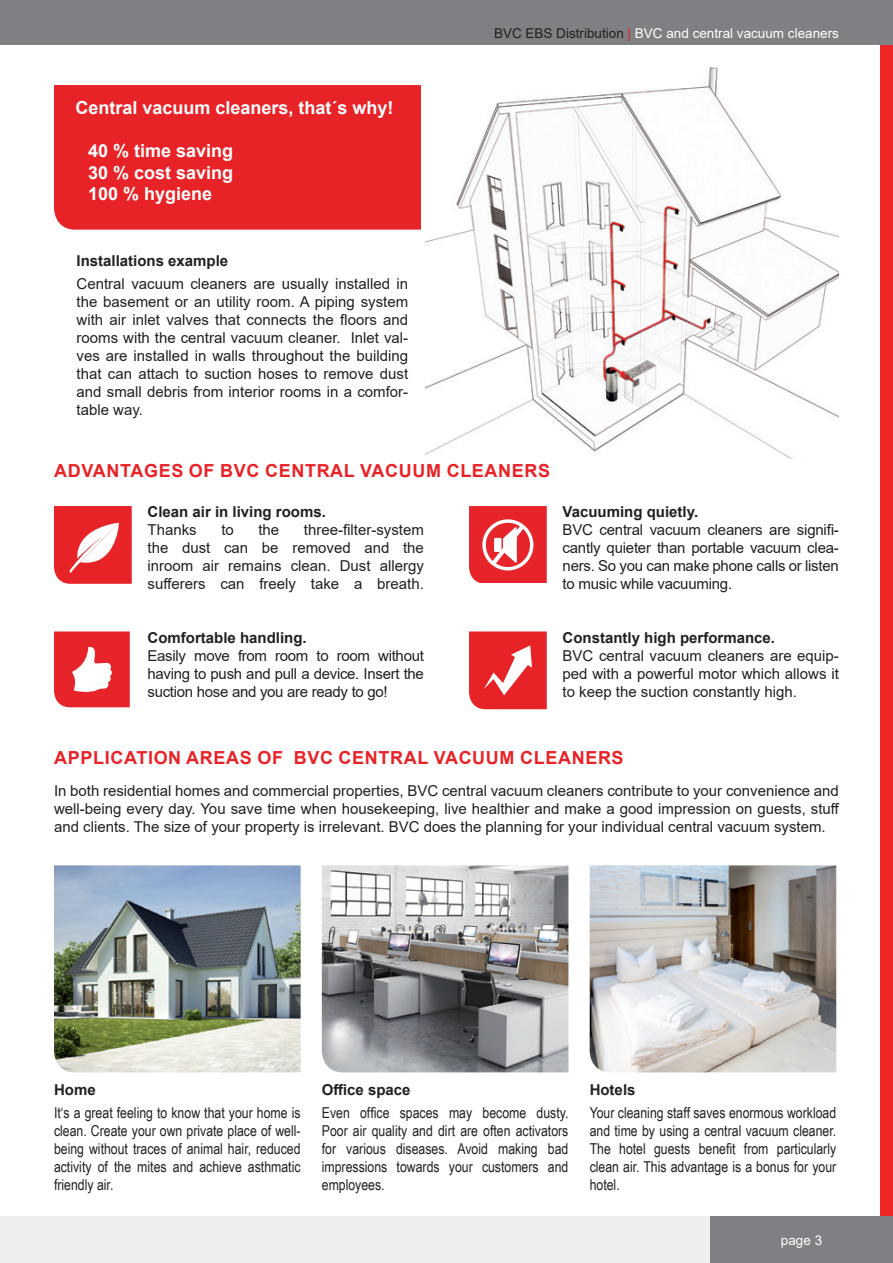
<style>
.page{position:relative;width:893px;height:1263px;background:#fff}
.page>*{position:absolute;margin:0;border:0;box-sizing:border-box;transform-origin:0 0}
.t1{font:700 18px "Arial";letter-spacing:.035em;color:#e82327}
.t2{font:700 18px/21.6px "Arial";color:#fff;text-align:justify}
.t3{font:15px/18px "Arial";color:#231f20;text-align:justify}
.t4{font:15px/18px "Arial Narrow";color:#231f20;text-align:justify}
.t5{font:700 15px "Arial";color:#231f20}
.t6{font:13.5px "Arial";color:#fff}
.s1{color:#231f20}
.s2{color:#e82327}
</style>
<div class="page">
<div style="left:0;top:1216px;width:893px;height:47px;background:#eeeeef"></div>
<div style="left:880px;top:26px;width:13px;height:1237px;background:#ee2726"></div>
<div style="left:0;top:0;width:893px;height:45px;background:#7e8083"></div>
<div style="left:710px;top:1216px;width:183px;height:47px;background:#7e8083"></div>
<img style="left:425px;top:67px;width:414px;height:391px">
<img style="left:54px;top:865px;width:247px;height:207px">
<svg style="left:469px;top:631px;width:78px;height:78px;background:#eb4044"></svg>
<svg style="left:54px;top:631px;width:76px;height:76px"></svg>
<svg style="left:469px;top:506px;width:78px;height:77px"></svg>
<svg style="left:54px;top:506px;width:78px;height:78px"></svg>
<img style="left:322px;top:865px;width:246px;height:207px">
<img style="left:590px;top:865px;width:246px;height:207px">
<div style="left:54px;top:85px;width:367px;height:145px;background:#e82327"></div>
<p class="t2" style="left:75px;top:97px;width:320px">Central vacuum cleaners, that´s why!</p>
<p class="t2" style="left:88px;top:140px;width:147px">40 % time saving 30 % cost saving 100 % hygiene</p>
<p class="t5" style="left:77px;top:250px;width:153px">Installations example</p>
<p class="t3" style="left:77px;top:274px;width:333px">Central vacuum cleaners are usually installed in the basement or an utility room. A piping system with air inlet valves that connects the floors and rooms with the central vacuum cleaner. Inlet val&shy;ves are installed in walls throughout the building that can attach to suction hoses to remove dust and small debris from interior rooms in a comfor&shy;table way.</p>
<p class="t6" style="left:494px;top:24px;width:346px"><span class="s1">BVC EBS Distribution</span> <span class="s2">|</span> BVC and central vacuum cleaners</p>
<p class="t1" style="left:54px;top:458px;width:15px">Adv</p>
<p class="t1" style="left:93px;top:458px;width:459px">antag es of BVC central vacuum c leaners</p>
<p class="t5" style="left:148px;top:501px;width:180px">Clean air in living rooms.</p>
<p class="t3" style="left:148px;top:521px;width:51px">Thanks</p>
<p class="t3" style="left:221px;top:521px;width:14px">to</p>
<p class="t3" style="left:258px;top:521px;width:22px">the</p>
<p class="t3" style="left:148px;top:521px;width:278px;text-indent:156px">three-filter-system the dust can be removed and the inroom air remains clean. Dust allergy sufferers can freely take a breath.</p>
<p class="t5" style="left:148px;top:627px;width:161px">Comfortable handling.</p>
<p class="t3" style="left:148px;top:647px;width:278px">Easily move from room to room without having to push and pull a device. Insert the suction hose and you are ready to go!</p>
<p class="t5" style="left:563px;top:501px;width:137px">Vacuuming quietly.</p>
<p class="t3" style="left:563px;top:521px;width:278px">BVC central vacuum cleaners are signifi&shy;cantly quieter than portable vacuum clea&shy;ners. So you can make phone calls or listen to music while vacuuming.</p>
<p class="t5" style="left:563px;top:627px;width:214px">Constantly high performance.</p>
<p class="t3" style="left:563px;top:647px;width:278px">BVC central vacuum cleaners are equip&shy;ped with a powerful motor which allows it to keep the suction constantly high.</p>
<p class="t1" style="left:54px;top:744px;width:571px">Application areas of BVC central vacuum c leaners</p>
<p class="t3" style="left:54px;top:782px;width:787px">In both residential homes and commercial properties, BVC central vacuum cleaners contribute to your convenience and well-being every day. You save time when housekeeping, live healthier and make a good impression on guests, stuff and clients. The size of your property is irrelevant. BVC does the planning for your individual central vacuum system.</p>
<p class="t5" style="left:54px;top:1079px;width:43px">Home</p>
<p class="t4" style="left:54px;top:1103px;width:248px">It‘s a great feeling to know that your home is clean. Create your own private place of well&shy;being without traces of animal hair, reduced activity of the mites and achieve asthmatic friendly air.</p>
<p class="t5" style="left:322px;top:1079px;width:90px">Office space</p>
<p class="t4" style="left:322px;top:1103px;width:248px">Even office spaces may become dusty.<br>Poor air quality and dirt are often activators for various diseases. Avoid making bad impressions towards your customers and employees.</p>
<p class="t5" style="left:590px;top:1079px;width:47px">Hotels</p>
<p class="t4" style="left:590px;top:1103px;width:248px">Your cleaning staff saves enormous workload and time by using a central vacuum cleaner.<br>The hotel guests benefit from particularly clean air. This advantage is a bonus for your hotel.</p>
<p class="t6" style="left:781px;top:1230px;width:43px">page 3</p>
</div>
